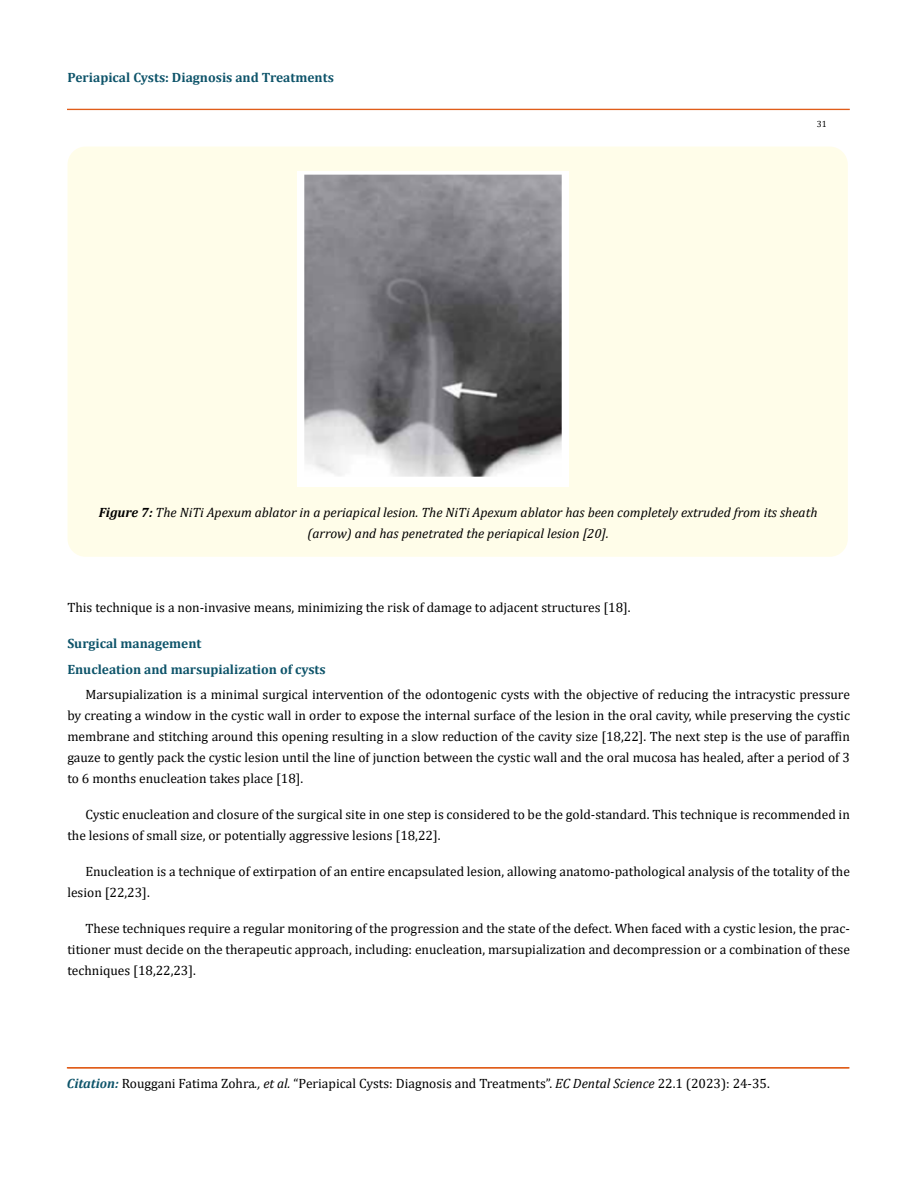
<style>
.page{position:relative;width:917px;height:1188px;background:#fff}
.page>*{position:absolute;margin:0;border:0;box-sizing:border-box;transform-origin:0 0}
.t1{font:13.5px/21px "Cambria";color:#000;text-align:justify}
.t2{font:italic 13.5px/21px "Cambria";color:#000;text-align:center}
.t3{font:700 13.5px/25.5px "Cambria";color:#0e546a}
.t4{font:9px "Cambria";color:#000}
.s1{font-weight:700}
.s2{font-weight:700;font-style:italic;color:#0e546a}
.s3{font-style:italic}
</style>
<div class="page">
<div style="left:67px;top:109px;width:782px;height:1px;border:1px solid #e05d1a"></div>
<div style="left:68px;top:147px;width:779px;height:410px;background:#fffde9;border-radius:18px"></div>
<img style="left:298px;top:172px;width:270px;height:315px">
<p class="t3" style="left:68px;top:65px;width:268px">Periapical Cysts: Diagnosis and Treatments</p>
<p class="t4" style="left:816px;top:118px;width:11px">31</p>
<p class="t2" style="left:99px;top:502px;width:720px"><span class="s1">Figure 7:</span> The NiTi Apexum ablator in a periapical lesion. The NiTi Apexum ablator has been completely extruded from its sheath (arrow) and has penetrated the periapical lesion [20].</p>
<p class="t1" style="left:67px;top:597px;width:565px">This technique is a non-invasive means, minimizing the risk of damage to adjacent structures [18].</p>
<p class="t3" style="left:67px;top:630px;width:260px">Surgical management<br>Enucleation and marsupialization of cysts</p>
<p class="t1" style="left:67px;top:684px;width:784px;text-indent:18px">Marsupialization is a minimal surgical intervention of the odontogenic cysts with the objective of reducing the intracystic pressure by creating a window in the cystic wall in order to expose the internal surface of the lesion in the oral cavity, while preserving the cystic membrane and stitching around this opening resulting in a slow reduction of the cavity size [18,22]. The next step is the use of paraffin gauze to gently pack the cystic lesion until the line of junction between the cystic wall and the oral mucosa has healed, after a period of 3 to 6 months enucleation takes place [18].</p>
<p class="t1" style="left:67px;top:804px;width:784px;text-indent:18px">Cystic enucleation and closure of the surgical site in one step is considered to be the gold-standard. This technique is recommended in the lesions of small size, or potentially aggressive lesions [18,22].</p>
<p class="t1" style="left:67px;top:861px;width:784px;text-indent:18px">Enucleation is a technique of extirpation of an entire encapsulated lesion, allowing anatomo-pathological analysis of the totality of the lesion [22,23].</p>
<p class="t1" style="left:67px;top:918px;width:784px;text-indent:18px">These techniques require a regular monitoring of the progression and the state of the defect. When faced with a cystic lesion, the prac&shy;titioner must decide on the therapeutic approach, including: enucleation, marsupialization and decompression or a combination of these techniques [18,22,23].</p>
<p class="t1" style="left:67px;top:1073px;width:704px"><span class="s2">Citation:</span> Rouggani Fatima Zohra<span class="s3">., et al.</span> “Periapical Cysts: Diagnosis and Treatments”. <span class="s3">EC Dental Science</span> 22.1 (2023): 24-35.</p>
</div>
